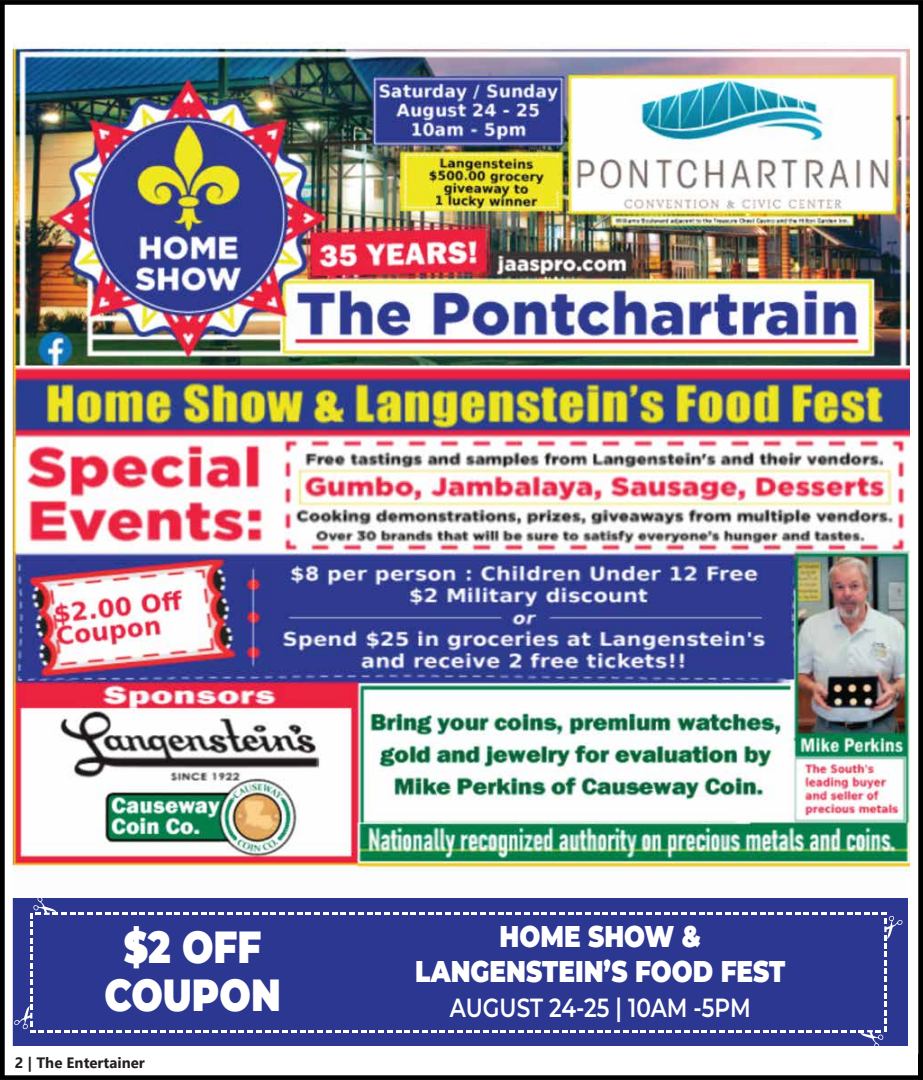
<style>
.page{position:relative;width:923px;height:1080px;background:#fff}
.page>*{position:absolute;margin:0;border:0;box-sizing:border-box;transform-origin:0 0}
.t1{font:900 45px/48.8px "Montserrat";color:#fff;text-align:center;scale:.82 1}
.t2{font:900 30px/35px "Montserrat";color:#fff;text-align:center;scale:.82 1}
.t3{font:600 26.25px "Montserrat";color:#fff;scale:.82 1}
.t4{font:700 15px "Gadugi";color:#231f20}
</style>
<div class="page">
<img style="left:0;top:0;width:922px;height:1080px">
<div style="left:14px;top:897px;width:888px;height:151px;background:#2b3791"></div>
<h1 class="t1" style="left:104px;top:921px;width:217px">$2 OFF<br>COUPON</h1>
<p class="t2" style="left:415px;top:918px;width:453px">HOME SHOW &amp;<br>LANGENSTEIN’S FOOD FEST</p>
<p class="t3" style="left:450px;top:990px;width:368px">AUGUST 24-25 | 10AM -5PM</p>
<p class="t4" style="left:15px;top:1054px;width:132px">2 | The Entertainer</p>
</div>
